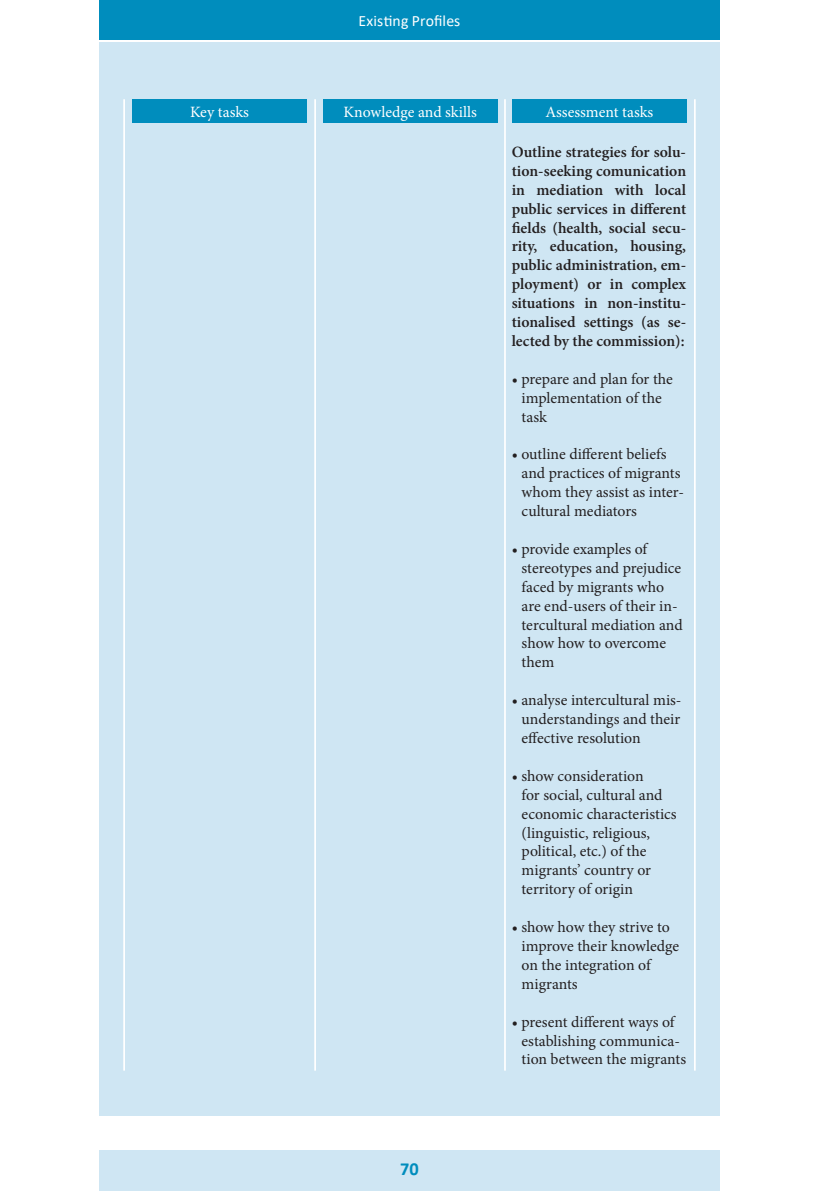
<style>
.page{position:relative;width:819px;height:1191px;background:#fff}
.page>*{position:absolute;margin:0;border:0;box-sizing:border-box;transform-origin:0 0}
.t1{font:700 18.38px "Calibri";color:#008dbd}
.t2{font:15.75px/18.9px "Minion Pro";color:#231f20}
.t3{font:600 15.75px/18.9px "Minion Pro";color:#231f20;text-align:justify}
.t4{font:15.75px "Minion Pro";letter-spacing:-.005em;color:#fff}
.t5{font:15.75px "Calibri";letter-spacing:.01em;color:#fff}
</style>
<div class="page">
<div style="left:99px;top:1150px;width:620px;height:41px;background:#cfe6f3"></div>
<div style="left:99px;top:0;width:620px;height:40px;background:#008dbd"></div>
<div style="left:99px;top:40px;width:620px;height:1075px;background:#cfe6f3"></div>
<hr style="left:99px;top:40px;width:620px;height:1px;background:#fff">
<hr style="left:694px;top:99px;width:1px;height:971px;background:#fff">
<hr style="left:504px;top:99px;width:2px;height:971px;background:#fff">
<hr style="left:314px;top:99px;width:2px;height:971px;background:#fff">
<hr style="left:123px;top:99px;width:2px;height:971px;background:#fff">
<div style="left:132px;top:99px;width:175px;height:24px;background:#008dbd"></div>
<div style="left:323px;top:99px;width:174px;height:24px;background:#008dbd"></div>
<div style="left:512px;top:99px;width:174px;height:24px;background:#008dbd"></div>
<p class="t5" style="left:358px;top:10px;width:103px">Existing Profiles</p>
<p class="t4" style="left:190px;top:101px;width:60px">Key tasks</p>
<p class="t4" style="left:343px;top:101px;width:135px">Knowledge and skills</p>
<p class="t4" style="left:545px;top:101px;width:109px">Assessment tasks</p>
<p class="t1" style="left:400px;top:1156px;width:20px">70</p>
<p class="t3" style="left:511px;top:142px;width:176px">Outline strategies for solu&shy;tion-seeking comunication in mediation with local public services in different fields (health, social secu&shy;rity, education, housing, public administration, em&shy;ployment) or in complex situations in non-institu&shy;tionalised settings (as se&shy;lected by the commission):</p>
<p class="t2" style="left:521px;top:369px;width:153px;text-indent:-10px">• prepare and plan for the implementation of the task</p>
<p class="t2" style="left:521px;top:445px;width:164px;text-indent:-10px">• outline different beliefs and practices of migrants whom they assist as inter&shy;cultural mediators</p>
<p class="t2" style="left:521px;top:539px;width:163px;text-indent:-10px">• provide examples of stereotypes and prejudice faced by migrants who are end-users of their in&shy;tercultural mediation and show how to overcome them</p>
<p class="t2" style="left:521px;top:691px;width:161px;text-align:justify;text-indent:-10px">• analyse intercultural mis&shy;understandings and their effective resolution</p>
<p class="t2" style="left:521px;top:766px;width:157px;text-indent:-10px">• show consideration<br>for social, cultural and economic characteristics (linguistic, religious, political, etc.) of the migrants’ country or territory of origin</p>
<p class="t2" style="left:521px;top:917px;width:159px;text-indent:-10px">• show how they strive to improve their knowledge on the integration of migrants</p>
<p class="t2" style="left:521px;top:1012px;width:166px;text-indent:-10px">• present different ways of establishing communica&shy;tion between the migrants</p>
</div>
